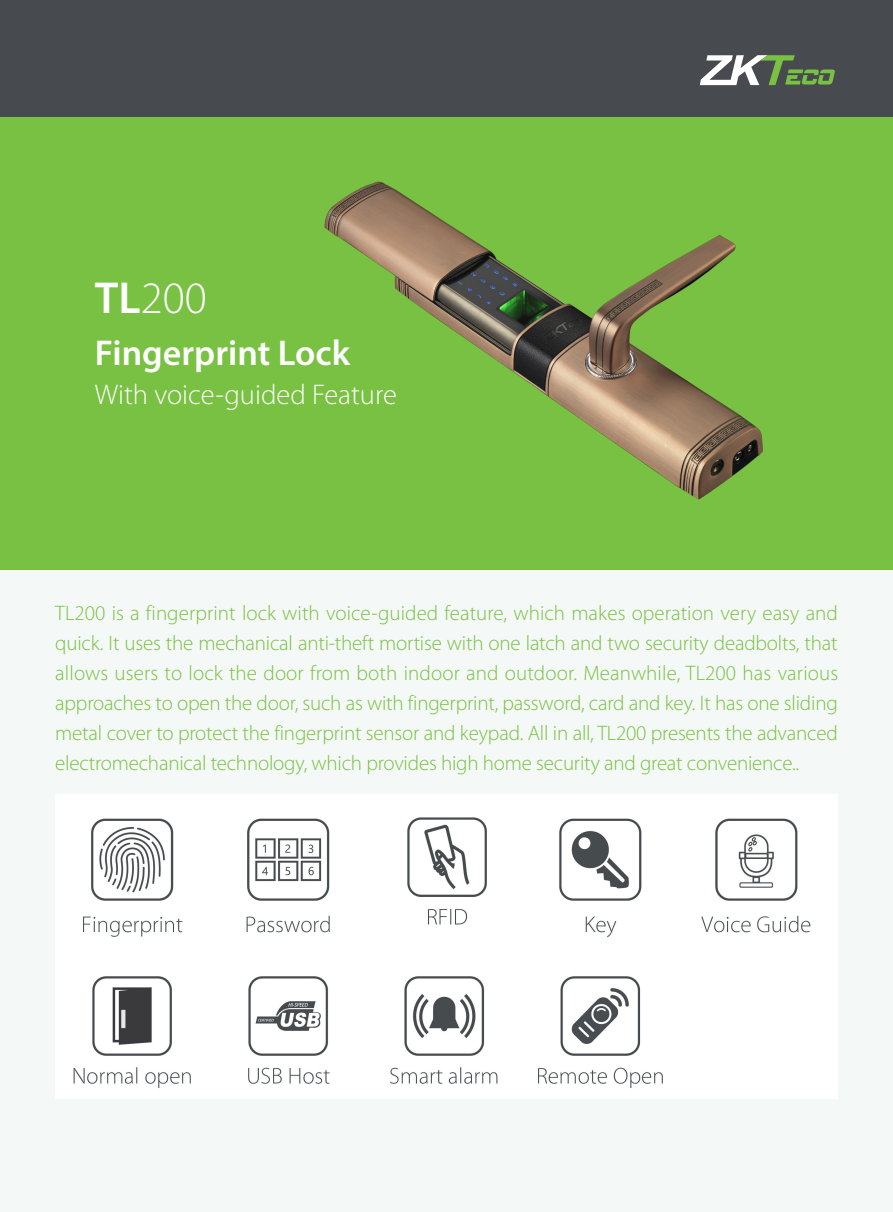
<style>
.page{position:relative;width:893px;height:1212px;background:#f4f8f6}
.page>*{position:absolute;margin:0;border:0;box-sizing:border-box;transform-origin:0 0}
.t1{font:300 45px "Myriad Pro";color:#fff}
.t2{font:600 36px "Myriad Pro";color:#fff}
.t3{font:300 28.5px "Myriad Pro";color:#fff}
.Features_Headline{font:300 21px/30px "Myriad Pro";letter-spacing:-.01em;color:#79c142;text-align:justify}
.s1{font-weight:600}
</style>
<div class="page">
<div style="left:0;top:0;width:893px;height:117px;background:#474a4e"></div>
<div style="left:0;top:117px;width:893px;height:453px;background:#79c142"></div>
<svg style="left:700px;top:55px;width:135px;height:30px"></svg>
<img style="left:324px;top:181px;width:439px;height:319px">
<img style="left:55px;top:794px;width:783px;height:304px">
<p class="t1" style="left:95px;top:271px;width:113px"><span class="s1">TL</span>200</p>
<p class="t2" style="left:95px;top:330px;width:257px">Fingerprint Lock</p>
<p class="t3" style="left:95px;top:377px;width:304px">With voice-guided Feature</p>
<p class="Features_Headline" style="left:55px;top:597px;width:784px">TL200 is a fingerprint lock with voice-guided feature, which makes operation very easy and quick. It uses the mechanical anti-theft mortise with one latch and two security deadbolts, that allows users to lock the door from both indoor and outdoor. Meanwhile, TL200 has various approaches to open the door, such as with fingerprint, password, card and key. It has one sliding metal cover to protect the fingerprint sensor and keypad. All in all, TL200 presents the advanced electromechanical technology, which provides high home security and great convenience..</p>
</div>
